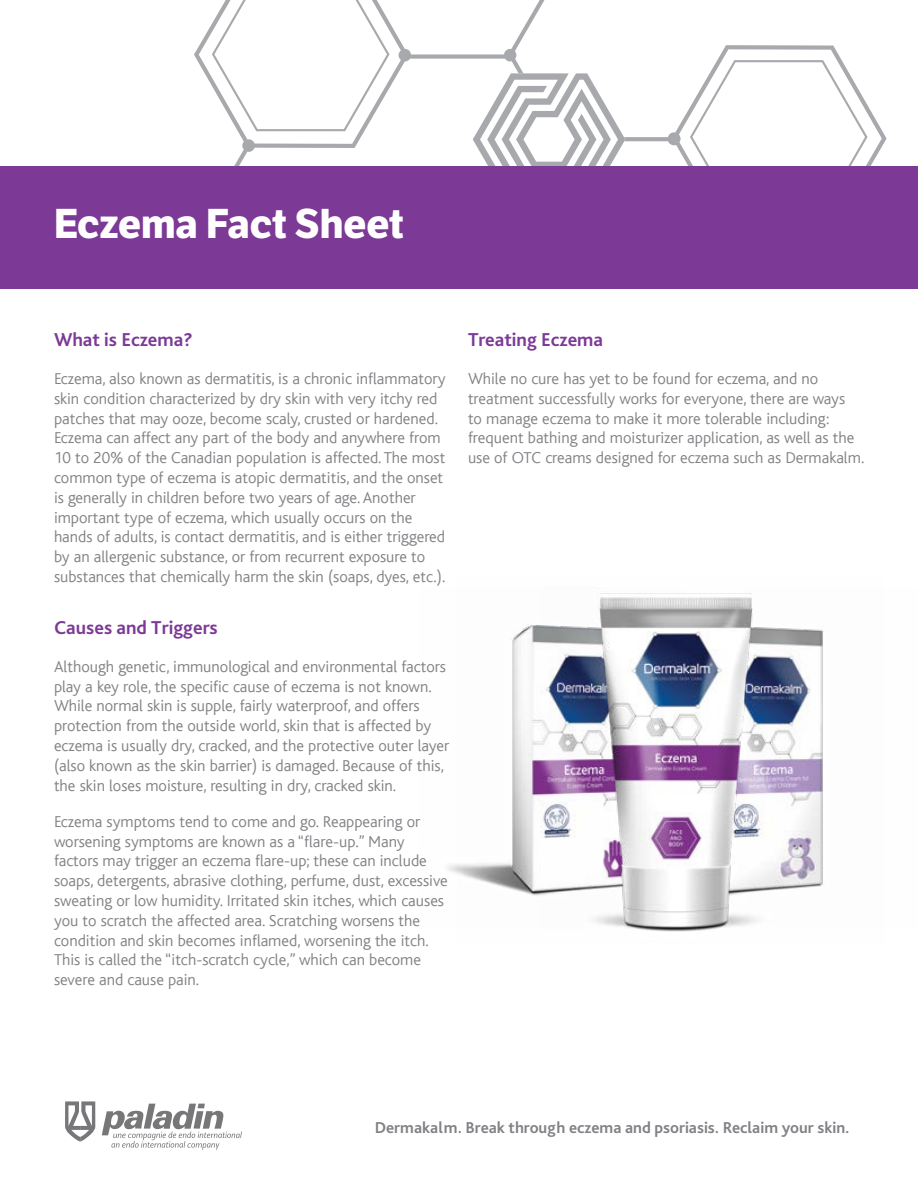
<style>
.page{position:relative;width:918px;height:1188px;background:#fff}
.page>*{position:absolute;margin:0;border:0;box-sizing:border-box;transform-origin:0 0}
.t1{font:700 40.5px "LFT Etica";color:#fff}
.t2{font:700 19.5px "Bliss Pro";color:#7c3996}
.t3{font:300 16.5px/19.8px "Bliss";color:#808285}
.t4{font:700 16.5px "Bliss Pro";color:#808285}
</style>
<div class="page">
<svg style="left:194px;top:0;width:351px;height:166px"></svg>
<svg style="left:212px;top:0;width:178px;height:131px"></svg>
<svg style="left:625px;top:45px;width:262px;height:121px"></svg>
<svg style="left:473px;top:73px;width:152px;height:93px"></svg>
<svg style="left:102px;top:1104px;width:140px;height:46px"></svg>
<svg style="left:65px;top:1101px;width:30px;height:41px"></svg>
<img style="left:458px;top:593px;width:366px;height:339px">
<div style="left:0;top:166px;width:918px;height:123px;background:#7c3996"></div>
<h1 class="t1" style="left:54px;top:199px;width:351px">Eczema Fact Sheet</h1>
<p class="t2" style="left:54px;top:328px;width:140px">What is Eczema?</p>
<p class="t3" style="left:54px;top:369px;width:393px">Eczema, also known as dermatitis, is a chronic inflammatory skin condition characterized by dry skin with very itchy red patches that may ooze, become scaly, crusted or hardened.<br>Eczema can affect any part of the body and anywhere from 10 to 20% of the Canadian population is affected. The most common type of eczema is atopic dermatitis, and the onset is generally in children before two years of age. Another important type of eczema, which usually occurs on the hands of adults, is contact dermatitis, and is either triggered by an allergenic substance, or from recurrent exposure to substances that chemically harm the skin (soaps, dyes, etc.).</p>
<p class="t2" style="left:54px;top:615px;width:165px">Causes and Triggers</p>
<p class="t3" style="left:54px;top:657px;width:397px">Although genetic, immunological and environmental factors play a key role, the specific cause of eczema is not known.<br>While normal skin is supple, fairly waterproof, and offers protection from the outside world, skin that is affected by eczema is usually dry, cracked, and the protective outer layer (also known as the skin barrier) is damaged. Because of this, the skin loses moisture, resulting in dry, cracked skin.</p>
<p class="t3" style="left:54px;top:812px;width:395px">Eczema symptoms tend to come and go. Reappearing or worsening symptoms are known as a “flare-up.” Many factors may trigger an eczema flare-up; these can include soaps, detergents, abrasive clothing, perfume, dust, excessive sweating or low humidity. Irritated skin itches, which causes you to scratch the affected area. Scratching worsens the condition and skin becomes inflamed, worsening the itch.<br>This is called the “itch-scratch cycle,” which can become severe and cause pain.</p>
<p class="t2" style="left:468px;top:328px;width:137px">Treating Eczema</p>
<p class="t3" style="left:468px;top:369px;width:398px">While no cure has yet to be found for eczema, and no treatment successfully works for everyone, there are ways<br>to manage eczema to make it more tolerable including: frequent bathing and moisturizer application, as well as the use of OTC creams designed for eczema such as Dermakalm.</p>
<p class="t4" style="left:375px;top:1117px;width:476px">Dermakalm. Break through eczema and psoriasis. Reclaim your skin.</p>
</div>
